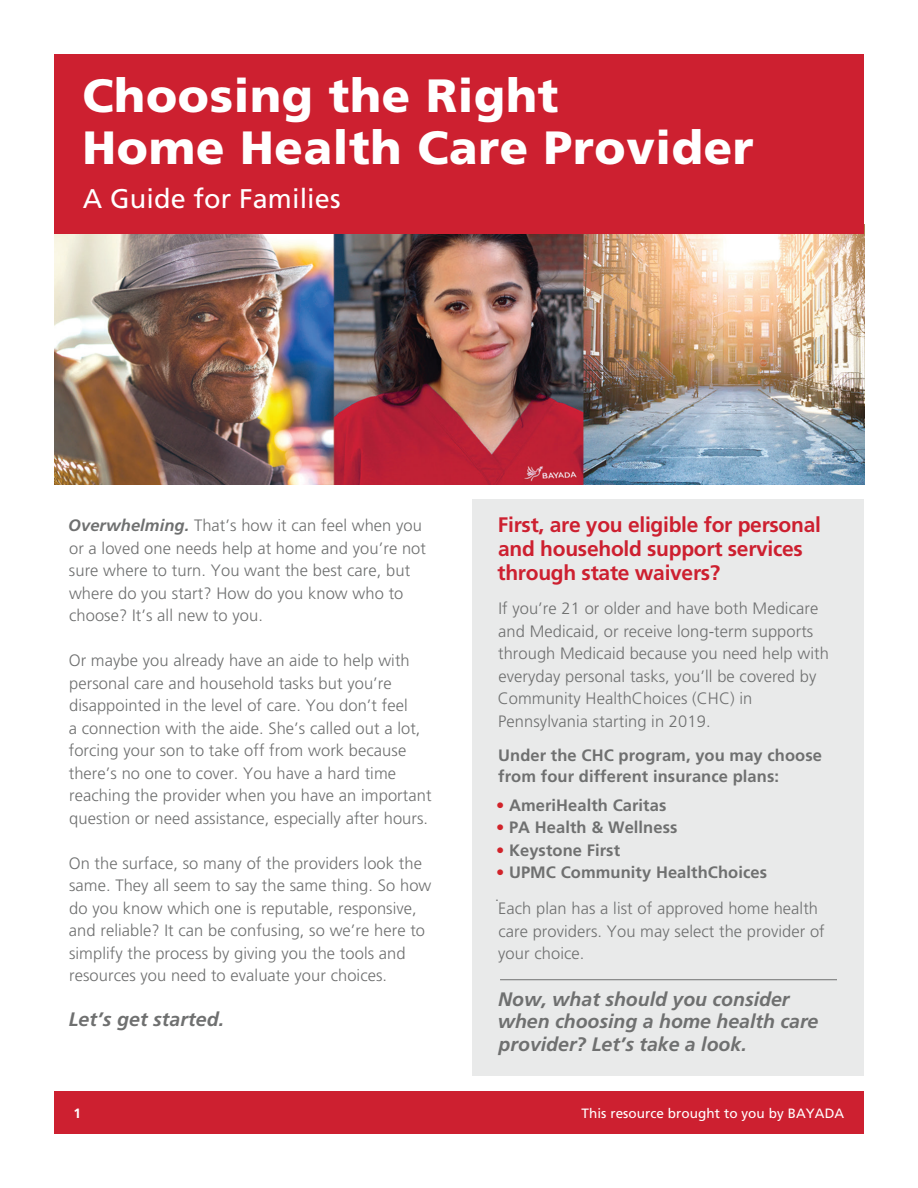
<style>
.page{position:relative;width:918px;height:1188px;background:#fff}
.page>*{position:absolute;margin:0;border:0;box-sizing:border-box;transform-origin:0 0}
.t1{font:900 46.65px/52.5px "Frutiger";letter-spacing:.015em;color:#fff}
.t2{font:27px "Frutiger";letter-spacing:.005em;color:#fff}
.t3{font:700 21px/24px "Frutiger";letter-spacing:-.015em;color:#cd2030}
.t4{font:italic 700 19.5px/22.5px "Frutiger";color:#6f7070}
.t5{font:300 16.5px/22.5px "Frutiger";letter-spacing:.005em;color:#6f7070}
.t6{font:700 16.5px/21px "Frutiger";letter-spacing:.005em;color:#6f7070}
.t7{font:13.5px "Frutiger";letter-spacing:.005em;color:#fff}
.t8{font:700 13.5px "Frutiger";color:#fff}
.s1{font-weight:700;font-style:italic}
.s2{color:#d1232a}
.s3{font-weight:300}
</style>
<div class="page">
<div style="left:472px;top:500px;width:392px;height:576px;background:#e9eaea"></div>
<img style="left:54px;top:233px;width:810px;height:251px">
<div style="left:54px;top:54px;width:810px;height:179px;background:#cd2030"></div>
<div style="left:54px;top:1092px;width:810px;height:42px;background:#cd2030"></div>
<hr style="left:500px;top:979px;width:337px;height:1px;background:#6f7070">
<h1 class="t1" style="left:82px;top:69px;width:673px">Choosing the Right<br>Home Health Care Provider</h1>
<h2 class="t2" style="left:83px;top:183px;width:259px">A Guide for Families</h2>
<p class="t5" style="left:68px;top:514px;width:359px"><span class="s1">Overwhelming.</span> That’s how it can feel when you or a loved one needs help at home and you’re not sure where to turn. You want the best care, but where do you start? How do you know who to choose? It’s all new to you.</p>
<p class="t5" style="left:69px;top:649px;width:364px">Or maybe you already have an aide to help with personal care and household tasks but you’re disappointed in the level of care. You don’t feel<br>a connection with the aide. She’s called out a lot, forcing your son to take off from work because there’s no one to cover. You have a hard time reaching the provider when you have an important question or need assistance, especially after hours.</p>
<p class="t5" style="left:69px;top:852px;width:364px">On the surface, so many of the providers look the same. They all seem to say the same thing. So how do you know which one is reputable, responsive, and reliable? It can be confusing, so we’re here to simplify the process by giving you the tools and resources you need to evaluate your choices.</p>
<p class="t4" style="left:69px;top:1008px;width:157px">Let’s get started.</p>
<p class="t3" style="left:498px;top:512px;width:325px">First, are you eligible for personal and household support services through state waivers?</p>
<p class="t5" style="left:498px;top:597px;width:333px">If you’re 21 or older and have both Medicare and Medicaid, or receive long-term supports through Medicaid because you need help with everyday personal tasks, you’ll be covered by Community HealthChoices (CHC) in Pennsylvania starting in 2019.</p>
<p class="t6" style="left:498px;top:745px;width:325px">Under the CHC program, you may choose from four different insurance plans:</p>
<p class="t6" style="left:496px;top:794px;width:172px"><span class="s2">•</span> AmeriHealth Caritas</p>
<p class="t6" style="left:496px;top:817px;width:183px"><span class="s2">•</span> PA Health &amp; Wellness</p>
<p class="t6" style="left:496px;top:839px;width:126px"><span class="s2">•</span> Keystone First</p>
<p class="t6" style="left:495px;top:861px;width:274px;line-height:22.5px"><span class="s2">•</span> UPMC Community HealthChoices <span class="s3">.</span></p>
<p class="t5" style="left:498px;top:897px;width:328px">Each plan has a list of approved home health care providers. You may select the provider of your choice.</p>
<p class="t4" style="left:498px;top:987px;width:322px">Now, what should you consider when choosing a home health care provider? Let’s take a look.</p>
<p class="t8" style="left:74px;top:1105px;width:9px">1</p>
<p class="t7" style="left:582px;top:1105px;width:264px">This resource brought to you by BAYADA</p>
</div>
